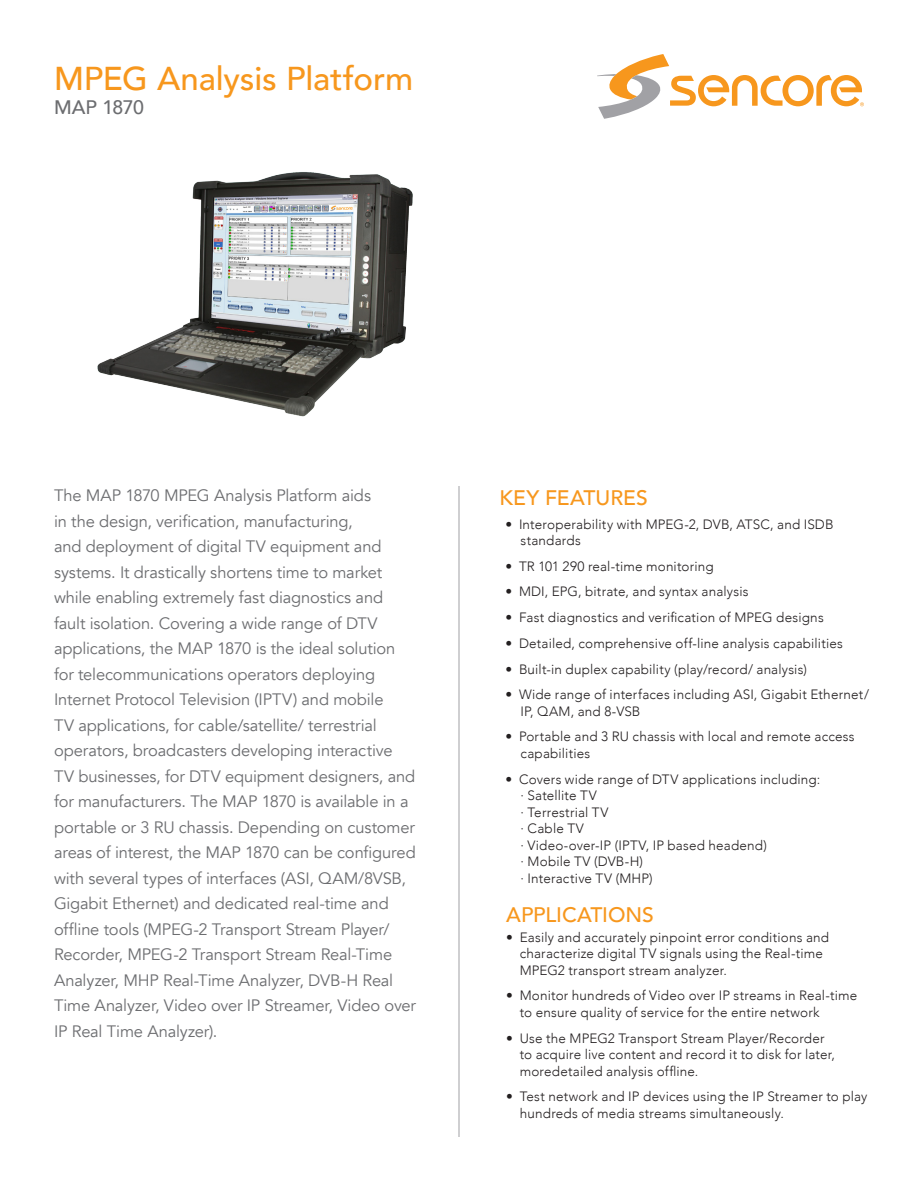
<style>
.page{position:relative;width:918px;height:1188px;background:#fff}
.page>*{position:absolute;margin:0;border:0;box-sizing:border-box;transform-origin:0 0}
.t1{font:500 33px "Avenir LT Com";letter-spacing:-.005em;color:#f7971d}
.t2{font:500 21px "Avenir LT Com";color:#f7971d}
.t3{font:500 19.5px "Avenir LT Com";letter-spacing:-.015em;color:#6c6d70}
.t4{font:16.5px/25.5px "Avenir LT Com";letter-spacing:-.01em;color:#6c6d70}
.t5{font:300 13.5px/16.5px "Avenir LT Com";letter-spacing:.015em;color:#231f20}
</style>
<div class="page">
<svg style="left:597px;top:54px;width:267px;height:65px"></svg>
<hr style="left:459px;top:486px;width:1px;height:651px;background:#a1a1a5">
<img style="left:97px;top:172px;width:316px;height:245px">
<p class="t1" style="left:54px;top:59px;width:361px">MPEG Analysis Platform</p>
<p class="t3" style="left:54px;top:95px;width:92px">MAP 1870</p>
<p class="t4" style="left:54px;top:483px;width:364px">The MAP 1870 MPEG Analysis Platform aids<br>in the design, verification, manufacturing,<br>and deployment of digital TV equipment and systems. It drastically shortens time to market while enabling extremely fast diagnostics and fault isolation. Covering a wide range of DTV applications, the MAP 1870 is the ideal solution for telecommunications operators deploying Internet Protocol Television (IPTV) and mobile<br>TV applications, for cable/satellite/ terrestrial operators, broadcasters developing interactive TV businesses, for DTV equipment designers, and for manufacturers. The MAP 1870 is available in a portable or 3 RU chassis. Depending on customer areas of interest, the MAP 1870 can be configured with several types of interfaces (ASI, QAM/8VSB, Gigabit Ethernet) and dedicated real-time and offline tools (MPEG-2 Transport Stream Player/ Recorder, MPEG-2 Transport Stream Real-Time Analyzer, MHP Real-Time Analyzer, DVB-H Real Time Analyzer, Video over IP Streamer, Video over IP Real Time Analyzer).</p>
<p class="t2" style="left:500px;top:486px;width:150px">KEY FEATURES</p>
<p class="t5" style="left:520px;top:516px;width:315px;text-indent:-15px">• Interoperability with MPEG-2, DVB, ATSC, and ISDB standards</p>
<p class="t5" style="left:506px;top:558px;width:210px">• TR 101 290 real-time monitoring</p>
<p class="t5" style="left:506px;top:584px;width:245px">• MDI, EPG, bitrate, and syntax analysis</p>
<p class="t5" style="left:506px;top:609px;width:320px">• Fast diagnostics and verification of MPEG designs</p>
<p class="t5" style="left:506px;top:635px;width:339px">• Detailed, comprehensive off-line analysis capabilities</p>
<p class="t5" style="left:506px;top:661px;width:303px">• Built-in duplex capability (play/record/ analysis)</p>
<p class="t5" style="left:520px;top:686px;width:350px;text-indent:-15px">• Wide range of interfaces including ASI, Gigabit Ethernet/<br>IP, QAM, and 8-VSB</p>
<p class="t5" style="left:520px;top:729px;width:336px;text-indent:-15px">• Portable and 3 RU chassis with local and remote access capabilities</p>
<p class="t5" style="left:520px;top:771px;width:301px;text-indent:-15px">• Covers wide range of DTV applications including: · Satellite TV<br>· Terrestrial TV<br>· Cable TV<br>· Video-over-IP (IPTV, IP based headend)<br>· Mobile TV (DVB-H)<br>· Interactive TV (MHP)</p>
<p class="t2" style="left:506px;top:902px;width:149px">APPLICATIONS</p>
<p class="t5" style="left:520px;top:929px;width:311px;text-indent:-14px">• Easily and accurately pinpoint error conditions and characterize digital TV signals using the Real-time<br>MPEG2 transport stream analyzer.</p>
<p class="t5" style="left:520px;top:988px;width:339px;text-indent:-14px">• Monitor hundreds of Video over IP streams in Real-time to ensure quality of service for the entire network</p>
<p class="t5" style="left:520px;top:1030px;width:317px;text-indent:-14px">• Use the MPEG2 Transport Stream Player/Recorder to acquire live content and record it to disk for later, moredetailed analysis offline.</p>
<p class="t5" style="left:520px;top:1088px;width:349px;text-indent:-14px">• Test network and IP devices using the IP Streamer to play hundreds of media streams simultaneously.</p>
</div>
